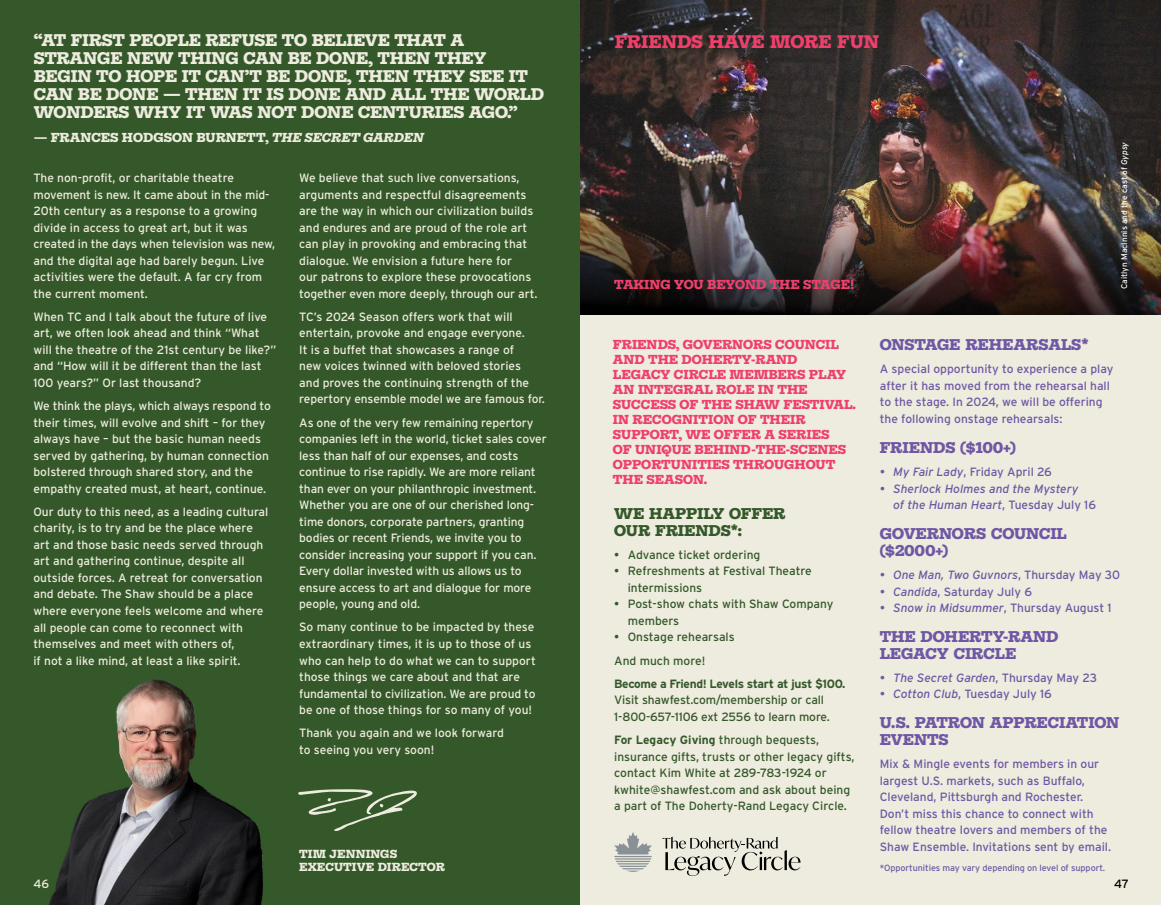
<style>
.page{position:relative;width:1161px;height:905px;background:#fff}
.page>*{position:absolute;margin:0;border:0;box-sizing:border-box;transform-origin:0 0}
.t1{font:900 21px "Equitan Slab";letter-spacing:-.005em;color:#ef3f6d}
.t2{font:900 19.5px/18px "Equitan Slab";letter-spacing:-.01em;color:#edecde}
.t3{font:900 18px/16.5px "Equitan Slab";letter-spacing:-.005em;color:#6f57a5}
.t4{font:900 18px/16.5px "Equitan Slab";letter-spacing:-.005em;color:#35582a}
.t5{font:900 15px/15px "Equitan Slab";color:#ef3f6d}
.t6{font:900 15px "Equitan Slab";color:#edecde}
.t7{font:900 13.5px/13.5px "Equitan Slab";letter-spacing:.005em;color:#edecde}
.t8{font:12px/16.5px "Interstate";color:#edecde}
.t9{font:12px/16.5px "Interstate";color:#6f57a5}
.t10{font:12px/16.5px "Interstate";color:#35582a}
.t11{font:italic 12px/16.5px "Interstate";color:#6f57a5}
.t12{font:700 12px "Interstate";letter-spacing:-.03em;color:#35582a}
.t13{font:12px "Interstate";color:#000}
.t14{font:9px "Interstate";letter-spacing:-.01em;color:#6f57a5}
.t15{font:8.25px "Interstate";color:#fff}
.s1{font-style:italic}
.s2{font-weight:700}
.s3{font-style:normal}
</style>
<div class="page">
<div style="left:0;top:0;width:580px;height:904px;background:#35582a"></div>
<div style="left:580px;top:0;width:581px;height:904px;background:#edecde"></div>
<img style="left:580px;top:0;width:581px;height:141px">
<img style="left:580px;top:141px;width:581px;height:173px">
<svg style="left:333px;top:789px;width:84px;height:42px"></svg>
<svg style="left:614px;top:832px;width:38px;height:39px"></svg>
<svg style="left:662px;top:836px;width:139px;height:40px"></svg>
<img style="left:49px;top:679px;width:284px;height:225px">
<h2 class="t2" style="left:34px;top:31px;width:512px">“AT FIRST PEOPLE REFUSE TO BELIEVE THAT A STRANGE NEW THING CAN BE DONE, THEN THEY BEGIN TO HOPE IT CAN’T BE DONE, THEN THEY SEE IT CAN BE DONE — THEN IT IS DONE AND ALL THE WORLD WONDERS WHY IT WAS NOT DONE CENTURIES AGO.”</h2>
<p class="t6" style="left:34px;top:128px;width:391px">— FRANCES HODGSON BURNETT, <span class="s1">THE SECRET GARDEN</span></p>
<p class="t8" style="left:33px;top:169px;width:243px">The non-profit, or charitable theatre movement is new. It came about in the mid-20th century as a response to a growing divide in access to great art, but it was created in the days when television was new, and the digital age had barely begun. Live activities were the default. A far cry from the current moment.</p>
<p class="t8" style="left:33px;top:308px;width:244px">When TC and I talk about the future of live art, we often look ahead and think “What will the theatre of the 21st century be like?” and “How will it be different than the last 100 years?” Or last thousand?</p>
<p class="t8" style="left:33px;top:397px;width:239px">We think the plays, which always respond to their times, will evolve and shift – for they always have – but the basic human needs served by gathering, by human connection bolstered through shared story, and the empathy created must, at heart, continue.</p>
<p class="t8" style="left:33px;top:503px;width:236px">Our duty to this need, as a leading cultural charity, is to try and be the place where art and those basic needs served through art and gathering continue, despite all outside forces. A retreat for conversation and debate. The Shaw should be a place where everyone feels welcome and where all people can come to reconnect with themselves and meet with others of,<br>if not a like mind, at least a like spirit.</p>
<p class="t8" style="left:299px;top:169px;width:240px">We believe that such live conversations, arguments and respectful disagreements are the way in which our civilization builds and endures and are proud of the role art can play in provoking and embracing that dialogue. We envision a future here for<br>our patrons to explore these provocations together even more deeply, through our art.</p>
<p class="t8" style="left:299px;top:308px;width:247px">TC’s 2024 Season offers work that will entertain, provoke and engage everyone.<br>It is a buffet that showcases a range of<br>new voices twinned with beloved stories<br>and proves the continuing strength of the repertory ensemble model we are famous for.</p>
<p class="t8" style="left:299px;top:414px;width:249px">As one of the very few remaining repertory companies left in the world, ticket sales cover less than half of our expenses, and costs continue to rise rapidly. We are more reliant than ever on your philanthropic investment.<br>Whether you are one of our cherished long&shy;time donors, corporate partners, granting bodies or recent Friends, we invite you to consider increasing your support if you can.<br>Every dollar invested with us allows us to ensure access to art and dialogue for more people, young and old.</p>
<p class="t8" style="left:299px;top:619px;width:238px">So many continue to be impacted by these extraordinary times, it is up to those of us who can help to do what we can to support those things we care about and that are fundamental to civilization. We are proud to be one of those things for so many of you!</p>
<p class="t8" style="left:299px;top:724px;width:206px">Thank you again and we look forward to seeing you very soon!</p>
<p class="t7" style="left:299px;top:846px;width:147px">TIM JENNINGS<br>EXECUTIVE DIRECTOR</p>
<h1 class="t1" style="left:615px;top:30px;width:266px">FRIENDS HAVE MORE FUN</h1>
<p class="t5" style="left:614px;top:277px;width:242px">TAKING YOU BEYOND THE STAGE!</p>
<p class="t15" style="left:1120px;top:289px;width:149px;rotate:-90deg">Caitlyn MacInnis and the cast of <span class="s1">Gypsy</span></p>
<p class="t5" style="left:613px;top:336px;width:245px">FRIENDS, GOVERNORS COUNCIL<br>AND THE DOHERTY-RAND<br>LEGACY CIRCLE MEMBERS PLAY<br>AN INTEGRAL ROLE IN THE<br>SUCCESS OF THE SHAW FESTIVAL.<br>IN RECOGNITION OF THEIR<br>SUPPORT, WE OFFER A SERIES<br>OF UNIQUE BEHIND-THE-SCENES<br>OPPORTUNITIES THROUGHOUT<br>THE SEASON.</p>
<h3 class="t4" style="left:614px;top:505px;width:173px">WE HAPPILY OFFER<br>OUR FRIENDS*:</h3>
<p class="t10" style="left:614px;top:546px;width:148px">• Advance ticket ordering</p>
<p class="t10" style="left:628px;top:562px;width:186px;text-indent:-14px">• Refreshments at Festival Theatre intermissions</p>
<p class="t10" style="left:628px;top:595px;width:207px;text-indent:-14px">• Post-show chats with Shaw Company members</p>
<p class="t10" style="left:614px;top:625px;width:122px;line-height:23.2px">• Onstage rehearsals<br>And much more!</p>
<p class="t12" style="left:614px;top:677px;width:233px">Become a Friend! Levels start at just $100.</p>
<p class="t10" style="left:614px;top:691px;width:217px">Visit shawfest.com/membership or call<br>1-800-657-1106 ext 2556 to learn more.</p>
<p class="t10" style="left:614px;top:731px;width:242px"><span class="s2">For Legacy Giving</span> through bequests, insurance gifts, trusts or other legacy gifts, contact Kim White at 289-783-1924 or kwhite@shawfest.com and ask about being a part of The Doherty-Rand Legacy Circle.</p>
<h3 class="t3" style="left:880px;top:336px;width:211px">ONSTAGE REHEARSALS*</h3>
<p class="t9" style="left:880px;top:361px;width:235px">A special opportunity to experience a play after it has moved from the rehearsal hall to the stage. In 2024, we will be offering the following onstage rehearsals:</p>
<h3 class="t3" style="left:880px;top:439px;width:138px">FRIENDS ($100+)</h3>
<p class="t9" style="left:880px;top:463px;width:174px"><span class="s1">• My Fair Lady</span>, Friday April 26</p>
<p class="t11" style="left:893px;top:480px;width:204px;text-indent:-14px">• Sherlock Holmes and the Mystery<br>of the Human Heart<span class="s3">, Tuesday July 16</span></p>
<h3 class="t3" style="left:880px;top:525px;width:189px">GOVERNORS COUNCIL ($2000+)</h3>
<p class="t11" style="left:880px;top:566px;width:242px">• One Man, Two Guvnors<span class="s3">, Thursday May 30</span></p>
<p class="t9" style="left:880px;top:583px;width:154px"><span class="s1">• Candida</span>, Saturday July 6</p>
<p class="t11" style="left:880px;top:599px;width:233px">• Snow in Midsummer<span class="s3">, Thursday August 1</span></p>
<h3 class="t3" style="left:880px;top:628px;width:180px">THE DOHERTY-RAND<br>LEGACY CIRCLE</h3>
<p class="t11" style="left:880px;top:669px;width:219px">• The Secret Garden<span class="s3">, Thursday May 23</span></p>
<p class="t9" style="left:880px;top:685px;width:174px"><span class="s1">• Cotton Club</span>, Tuesday July 16</p>
<h3 class="t3" style="left:880px;top:714px;width:241px">U.S. PATRON APPRECIATION<br>EVENTS</h3>
<p class="t9" style="left:880px;top:755px;width:233px">Mix &amp; Mingle events for members in our largest U.S. markets, such as Buffalo, Cleveland, Pittsburgh and Rochester.<br>Don’t miss this chance to connect with fellow theatre lovers and members of the Shaw Ensemble. Invitations sent by email.</p>
<p class="t14" style="left:880px;top:862px;width:227px">*Opportunities may vary depending on level of support.</p>
<p class="t8" style="left:33px;top:875px;width:17px">46</p>
<p class="t13" style="left:1114px;top:877px;width:16px">47</p>
</div>
